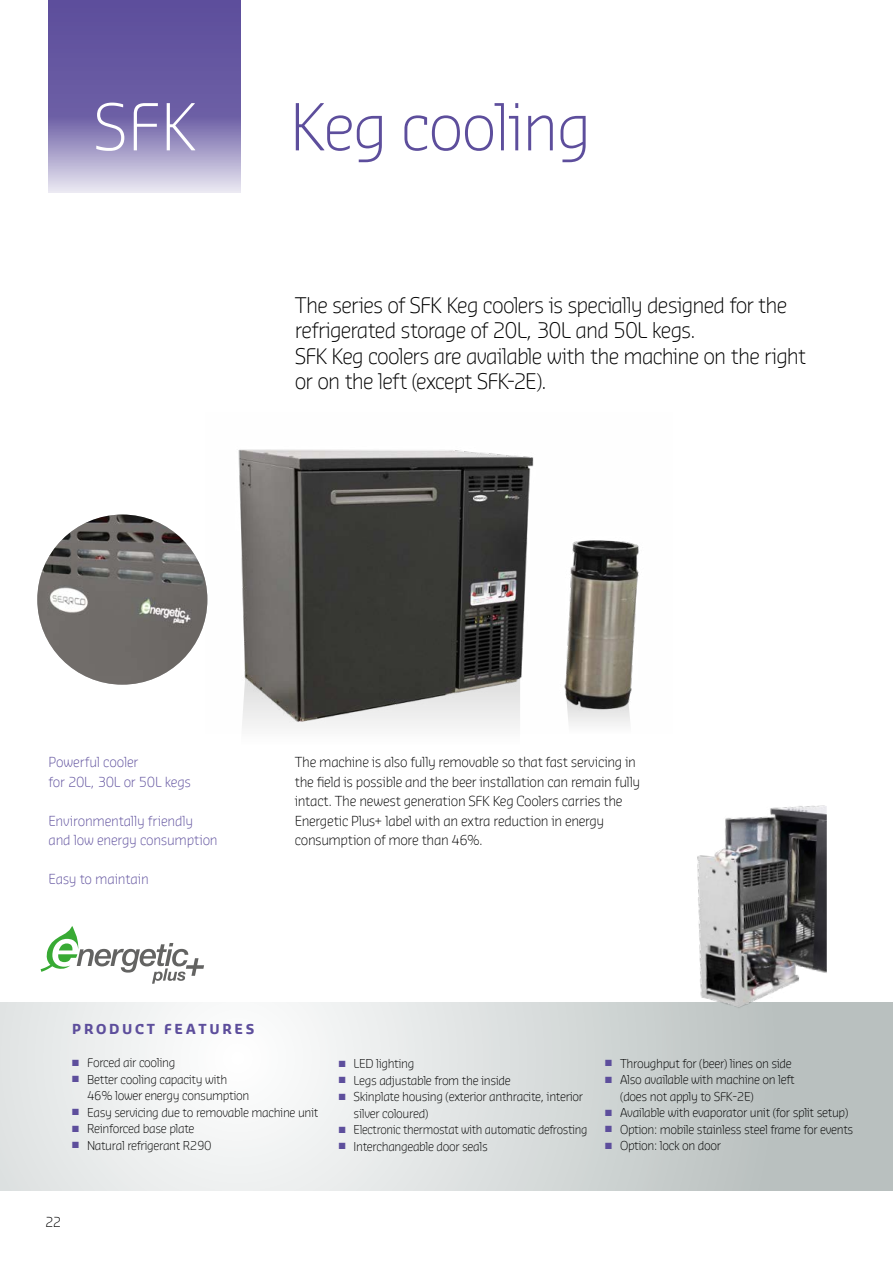
<style>
.page{position:relative;width:893px;height:1263px;background:#fff}
.page>*{position:absolute;margin:0;border:0;box-sizing:border-box;transform-origin:0 0}
.t1{font:300 63px "Sansa";letter-spacing:-.03em;color:#5d4e9c}
.t2{font:300 63px "Sansa";color:#fff}
.t3{font:300 21px/25.5px "Sansa";letter-spacing:-.04em;color:#000}
.t4{font:300 13.5px/19.5px "Sansa";letter-spacing:-.025em;color:#000}
.t5{font:300 13.5px/19.5px "Sansa";letter-spacing:-.015em;color:#5d4e9c}
.t6{font:700 13.5px "Sansa";letter-spacing:.2em;color:#5d4e9c}
.t7{font:300 12px/16.5px "Sansa";letter-spacing:-.03em;color:#000}
.t8{font:300 12px "Sansa";letter-spacing:-.03em;color:#000;scale:.96 1}
.s1{color:#5d4e9c}
</style>
<div class="page">
<svg style="left:0;top:1002px;width:893px;height:189px"></svg>
<svg style="left:49px;top:0;width:192px;height:192px;background:#8074b1"></svg>
<img style="left:674px;top:805px;width:153px;height:219px">
<img style="left:205px;top:449px;width:434px;height:279px">
<img style="left:37px;top:514px;width:170px;height:171px;border-radius:85px">
<svg style="left:41px;top:926px;width:163px;height:58px"></svg>
<h1 class="t2" style="left:93px;top:96px;width:105px">SFK</h1>
<h1 class="t1" style="left:290px;top:96px;width:303px">Keg cooling</h1>
<h2 class="t3" style="left:295px;top:293px;width:513px">The series of SFK Keg coolers is specially designed for the refrigerated storage of 20L, 30L and 50L kegs.<br>SFK Keg coolers are available with the machine on the right or on the left (except SFK-2E).</h2>
<p class="t5" style="left:49px;top:753px;width:144px">Powerful cooler<br>for 20L, 30L or 50L kegs</p>
<p class="t5" style="left:49px;top:811px;width:171px">Environmentally friendly and low energy consumption</p>
<p class="t5" style="left:49px;top:870px;width:102px">Easy to maintain</p>
<p class="t4" style="left:295px;top:753px;width:347px">The machine is also fully removable so that fast servicing in the field is possible and the beer installation can remain fully intact. The newest generation SFK Keg Coolers carries the Energetic Plus+ label with an extra reduction in energy consumption of more than 46%.</p>
<p class="t6" style="left:72px;top:1022px;width:184px">PRODUCT FEATURES</p>
<p class="t7" style="left:72px;top:1055px;width:105px"><span class="s1">■</span> Forced air cooling</p>
<p class="t7" style="left:87px;top:1071px;width:164px;text-indent:-15px"><span class="s1">■</span> Better cooling capacity with<br>46% lower energy consumption</p>
<p class="t7" style="left:72px;top:1104px;width:248px"><span class="s1">■</span> Easy servicing due to removable machine unit</p>
<p class="t7" style="left:72px;top:1121px;width:124px"><span class="s1">■</span> Reinforced base plate</p>
<p class="t7" style="left:72px;top:1137px;width:141px"><span class="s1">■</span> Natural refrigerant R290</p>
<p class="t7" style="left:339px;top:1056px;width:77px"><span class="s1">■</span> LED lighting</p>
<p class="t7" style="left:339px;top:1072px;width:174px"><span class="s1">■</span> Legs adjustable from the inside</p>
<p class="t7" style="left:354px;top:1089px;width:231px;text-indent:-15px"><span class="s1">■</span> Skinplate housing (exterior anthracite, interior silver coloured)</p>
<p class="t8" style="left:339px;top:1124px;width:260px"><span class="s1">■</span> Electronic thermostat with automatic defrosting</p>
<p class="t7" style="left:339px;top:1138px;width:151px"><span class="s1">■</span> Interchangeable door seals</p>
<p class="t7" style="left:605px;top:1055px;width:188px"><span class="s1">■</span> Throughput for (beer) lines on side</p>
<p class="t7" style="left:620px;top:1072px;width:176px;text-indent:-15px"><span class="s1">■</span> Also available with machine on left (does not apply to SFK-2E)</p>
<p class="t7" style="left:605px;top:1105px;width:245px"><span class="s1">■</span> Available with evaporator unit (for split setup)</p>
<p class="t7" style="left:605px;top:1121px;width:250px"><span class="s1">■</span> Option: mobile stainless steel frame for events</p>
<p class="t7" style="left:605px;top:1138px;width:117px"><span class="s1">■</span> Option: lock on door</p>
<p class="t4" style="left:45px;top:1212px;width:18px">22</p>
</div>
